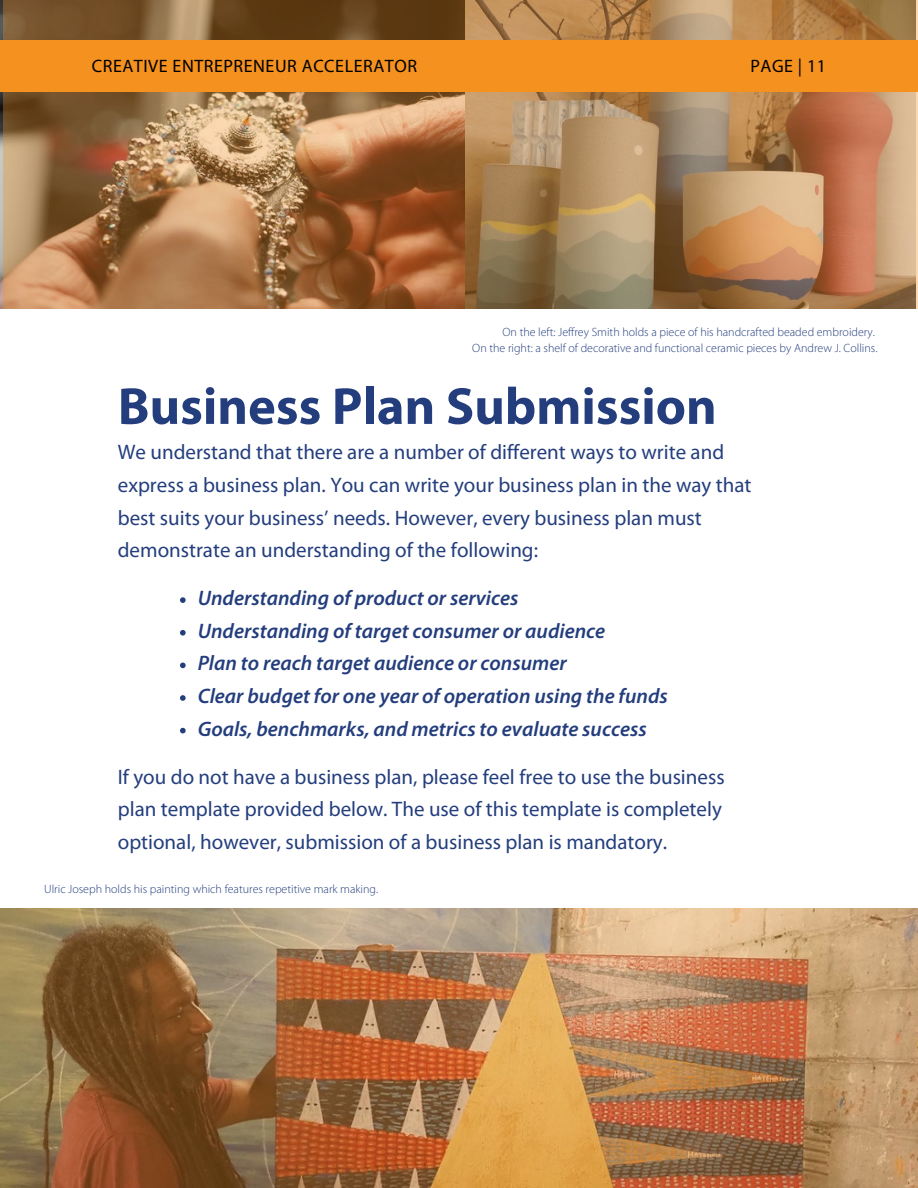
<style>
.page{position:relative;width:918px;height:1188px;background:#fff}
.page>*{position:absolute;margin:0;border:0;box-sizing:border-box;transform-origin:0 0}
.t1{font:700 52.5px "Myriad Pro";color:#243e7d}
.t2{font:21px/32.7px "Myriad Pro";color:#243e7d}
.t3{font:italic 600 21px "Myriad Pro";color:#243e7d}
.t4{font:18px "Myriad Pro";letter-spacing:.03em;color:#000}
.t5{font:300 12px "Myriad Pro";color:#243e7d}
</style>
<div class="page">
<img style="left:4px;top:0;width:914px;height:308px">
<img style="left:0;top:908px;width:918px;height:280px">
<div style="left:0;top:40px;width:918px;height:51px;background:#f4911f"></div>
<svg style="left:180px;top:597px;width:6px;height:6px"></svg>
<svg style="left:180px;top:630px;width:6px;height:6px"></svg>
<svg style="left:180px;top:663px;width:6px;height:5px"></svg>
<svg style="left:180px;top:695px;width:6px;height:6px"></svg>
<svg style="left:180px;top:728px;width:6px;height:5px"></svg>
<p class="t4" style="left:92px;top:58px;width:327px">CREATIVE ENTREPRENEUR ACCELERATOR</p>
<p class="t4" style="left:750px;top:58px;width:77px">PAGE | 11</p>
<p class="t5" style="left:503px;top:327px;width:374px">On the left: Jeffrey Smith holds a piece of his handcrafted beaded embroidery.</p>
<p class="t5" style="left:472px;top:343px;width:407px">On the right: a shelf of decorative and functional ceramic pieces by Andrew J. Collins.</p>
<p class="t1" style="left:118px;top:385px;width:600px">Business Plan Submission</p>
<p class="t2" style="left:118px;top:438px;width:635px">We understand that there are a number of different ways to write and express a business plan. You can write your business plan in the way that best suits your business’ needs. However, every business plan must demonstrate an understanding of the following:</p>
<p class="t3" style="left:198px;top:589px;width:322px">Understanding of product or services</p>
<p class="t3" style="left:198px;top:622px;width:409px">Understanding of target consumer or audience</p>
<p class="t3" style="left:198px;top:655px;width:371px">Plan to reach target audience or consumer</p>
<p class="t3" style="left:198px;top:687px;width:472px">Clear budget for one year of operation using the funds</p>
<p class="t3" style="left:198px;top:720px;width:451px">Goals, benchmarks, and metrics to evaluate success</p>
<p class="t2" style="left:118px;top:762px;width:608px">If you do not have a business plan, please feel free to use the business plan template provided below. The use of this template is completely optional, however, submission of a business plan is mandatory.</p>
<p class="t5" style="left:44px;top:884px;width:335px">Ulric Joseph holds his painting which features repetitive mark making.</p>
</div>
